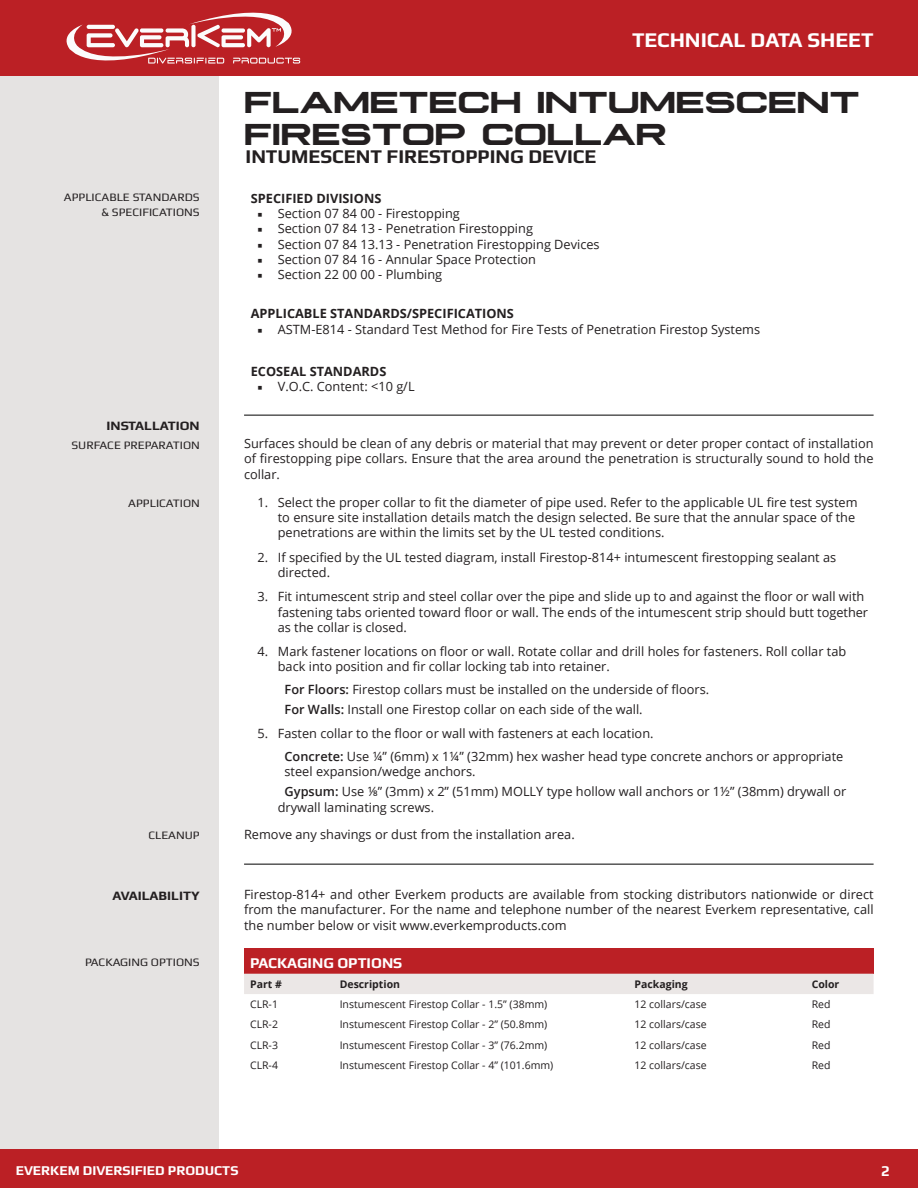
<style>
.page{position:relative;width:918px;height:1188px;background:#fff}
.page>*{position:absolute;margin:0;border:0;box-sizing:border-box;transform-origin:0 0}
.t1{font:700 31.5px/31.5px "Plateia";color:#231f20}
.t2{font:700 21px "Play";color:#fff}
.t3{font:700 19.5px "Play";color:#231f20}
.t4{font:700 15px "Play";color:#fff}
.t5{font:700 13.5px "Play";color:#fff}
.t6{font:700 12.9px "Play";color:#231f20;scale:1.05 1}
.t7{font:12.75px/15.3px "Open Sans";color:#231f20}
.t8{font:700 12.75px "Open Sans";color:#231f20}
.t9{font:11.4px/14.4px "Play";color:#231f20;text-align:right;scale:1.05 1}
.t10{font:10.5px "Open Sans";color:#231f20}
.t11{font:700 10.5px "Open Sans";color:#231f20}
.s1{font-family:"Minion Pro"}
.s2{font-weight:600}
</style>
<div class="page">
<div style="left:0;top:50px;width:218px;height:1099px;background:#e5e3e2"></div>
<div style="left:0;top:0;width:918px;height:76px;background:#bb2025"></div>
<svg style="left:66px;top:12px;width:234px;height:52px"></svg>
<div style="left:0;top:1149px;width:918px;height:39px;background:#bb2025"></div>
<div style="left:244px;top:948px;width:630px;height:26px;background:#bb2025"></div>
<div style="left:244px;top:974px;width:630px;height:20px;background:#ebe7e6"></div>
<hr style="left:244px;top:415px;width:630px;height:1px;background:#000">
<hr style="left:244px;top:864px;width:630px;height:1px;background:#000">
<p class="t2" style="left:632px;top:28px;width:243px">TECHNICAL DATA SHEET</p>
<p class="t9" style="left:64px;top:190px;width:131px">APPLICABLE STANDARDS &amp; SPECIFICATIONS</p>
<p class="t1" style="left:244px;top:87px;width:617px">FLAMETECH INTUMESCENT<br>FIRESTOP COLLAR</p>
<p class="t3" style="left:246px;top:145px;width:352px">INTUMESCENT FIRESTOPPING DEVICE</p>
<p class="t8" style="left:251px;top:189px;width:132px">SPECIFIED DIVISIONS</p>
<p class="t7" style="left:258px;top:205px;width:204px"><span class="s1">■</span> Section 07 84 00 - Firestopping</p>
<p class="t7" style="left:258px;top:221px;width:277px"><span class="s1">■</span> Section 07 84 13 - Penetration Firestopping</p>
<p class="t7" style="left:258px;top:236px;width:344px"><span class="s1">■</span> Section 07 84 13.13 - Penetration Firestopping Devices</p>
<p class="t7" style="left:258px;top:251px;width:280px"><span class="s1">■</span> Section 07 84 16 - Annular Space Protection</p>
<p class="t7" style="left:258px;top:267px;width:186px"><span class="s1">■</span> Section 22 00 00 - Plumbing</p>
<p class="t8" style="left:251px;top:305px;width:265px">APPLICABLE STANDARDS/SPECIFICATIONS</p>
<p class="t7" style="left:258px;top:321px;width:504px"><span class="s1">■</span> ASTM-E814 - Standard Test Method for Fire Tests of Penetration Firestop Systems</p>
<p class="t8" style="left:251px;top:362px;width:137px">ECOSEAL STANDARDS</p>
<p class="t7" style="left:258px;top:378px;width:159px"><span class="s1">■</span> V.O.C. Content: &lt;10 g/L</p>
<p class="t6" style="left:107px;top:418px;width:90px">INSTALLATION</p>
<p class="t9" style="left:71px;top:437px;width:124px">SURFACE PREPARATION</p>
<p class="t7" style="left:244px;top:436px;width:631px;text-align:justify">Surfaces should be clean of any debris or material that may prevent or deter proper contact of installation of firestopping pipe collars. Ensure that the area around the penetration is structurally sound to hold the collar.</p>
<p class="t9" style="left:128px;top:495px;width:70px">APPLICATION</p>
<p class="t7" style="left:278px;top:494px;width:581px;text-indent:-20px">1. Select the proper collar to fit the diameter of pipe used. Refer to the applicable UL fire test system to ensure site installation details match the design selected. Be sure that the annular space of the penetrations are within the limits set by the UL tested conditions.</p>
<p class="t7" style="left:278px;top:549px;width:560px;text-indent:-20px">2. If specified by the UL tested diagram, install Firestop-814+ intumescent firestopping sealant as directed.</p>
<p class="t7" style="left:278px;top:589px;width:592px;text-indent:-20px">3. Fit intumescent strip and steel collar over the pipe and slide up to and against the floor or wall with fastening tabs oriented toward floor or wall. The ends of the intumescent strip should butt together as the collar is closed.</p>
<p class="t7" style="left:278px;top:644px;width:570px;text-indent:-20px">4. Mark fastener locations on floor or wall. Rotate collar and drill holes for fasteners. Roll collar tab back into position and fir collar locking tab into retainer.</p>
<p class="t7" style="left:285px;top:679px;width:426px;line-height:19.8px"><span class="s2">For Floors:</span> Firestop collars must be installed on the underside of floors.<br><span class="s2">For Walls:</span> Install one Firestop collar on each side of the wall.</p>
<p class="t7" style="left:285px;top:722px;width:560px;line-height:22.8px;text-indent:-27px">5. Fasten collar to the floor or wall with fasteners at each location.<br><span class="s2">Concrete:</span> Use ¼” (6mm) x 1¼” (32mm) hex washer head type concrete anchors or appropriate</p>
<p class="t7" style="left:285px;top:762px;width:563px;line-height:19.8px">steel expansion/wedge anchors.<br><span class="s2">Gypsum:</span> Use ⅛” (3mm) x 2” (51mm) MOLLY type hollow wall anchors or 1½” (38mm) drywall or</p>
<p class="t7" style="left:278px;top:799px;width:158px">drywall laminating screws.</p>
<p class="t9" style="left:148px;top:828px;width:50px">CLEANUP</p>
<p class="t7" style="left:244px;top:827px;width:332px">Remove any shavings or dust from the installation area.</p>
<p class="t6" style="left:112px;top:888px;width:85px">AVAILABILITY</p>
<p class="t7" style="left:244px;top:886px;width:631px;text-align:justify">Firestop-814+ and other Everkem products are available from stocking distributors nationwide or direct from the manufacturer. For the name and telephone number of the nearest Everkem representative, call the number below or visit www.everkemproducts.com</p>
<p class="t9" style="left:85px;top:955px;width:111px">PACKAGING OPTIONS</p>
<p class="t4" style="left:250px;top:954px;width:154px">PACKAGING OPTIONS</p>
<p class="t11" style="left:250px;top:977px;width:33px">Part #</p>
<p class="t11" style="left:340px;top:977px;width:62px">Description</p>
<p class="t11" style="left:635px;top:977px;width:55px">Packaging</p>
<p class="t11" style="left:812px;top:977px;width:29px">Color</p>
<p class="t10" style="left:250px;top:997px;width:29px">CLR-1</p>
<p class="t10" style="left:340px;top:997px;width:209px">Instumescent Firestop Collar - 1.5” (38mm)</p>
<p class="t10" style="left:635px;top:997px;width:74px">12 collars/case</p>
<p class="t10" style="left:812px;top:997px;width:20px">Red</p>
<p class="t10" style="left:250px;top:1017px;width:29px">CLR-2</p>
<p class="t10" style="left:340px;top:1017px;width:209px">Instumescent Firestop Collar - 2” (50.8mm)</p>
<p class="t10" style="left:635px;top:1017px;width:74px">12 collars/case</p>
<p class="t10" style="left:812px;top:1017px;width:20px">Red</p>
<p class="t10" style="left:250px;top:1038px;width:29px">CLR-3</p>
<p class="t10" style="left:340px;top:1038px;width:209px">Instumescent Firestop Collar - 3” (76.2mm)</p>
<p class="t10" style="left:635px;top:1038px;width:74px">12 collars/case</p>
<p class="t10" style="left:812px;top:1038px;width:20px">Red</p>
<p class="t10" style="left:250px;top:1058px;width:29px">CLR-4</p>
<p class="t10" style="left:340px;top:1058px;width:215px">Instumescent Firestop Collar - 4” (101.6mm)</p>
<p class="t10" style="left:635px;top:1058px;width:74px">12 collars/case</p>
<p class="t10" style="left:812px;top:1058px;width:20px">Red</p>
<p class="t5" style="left:16px;top:1162px;width:224px">EVERKEM DIVERSIFIED PRODUCTS</p>
<p class="t4" style="left:881px;top:1162px;width:10px">2</p>
</div>
